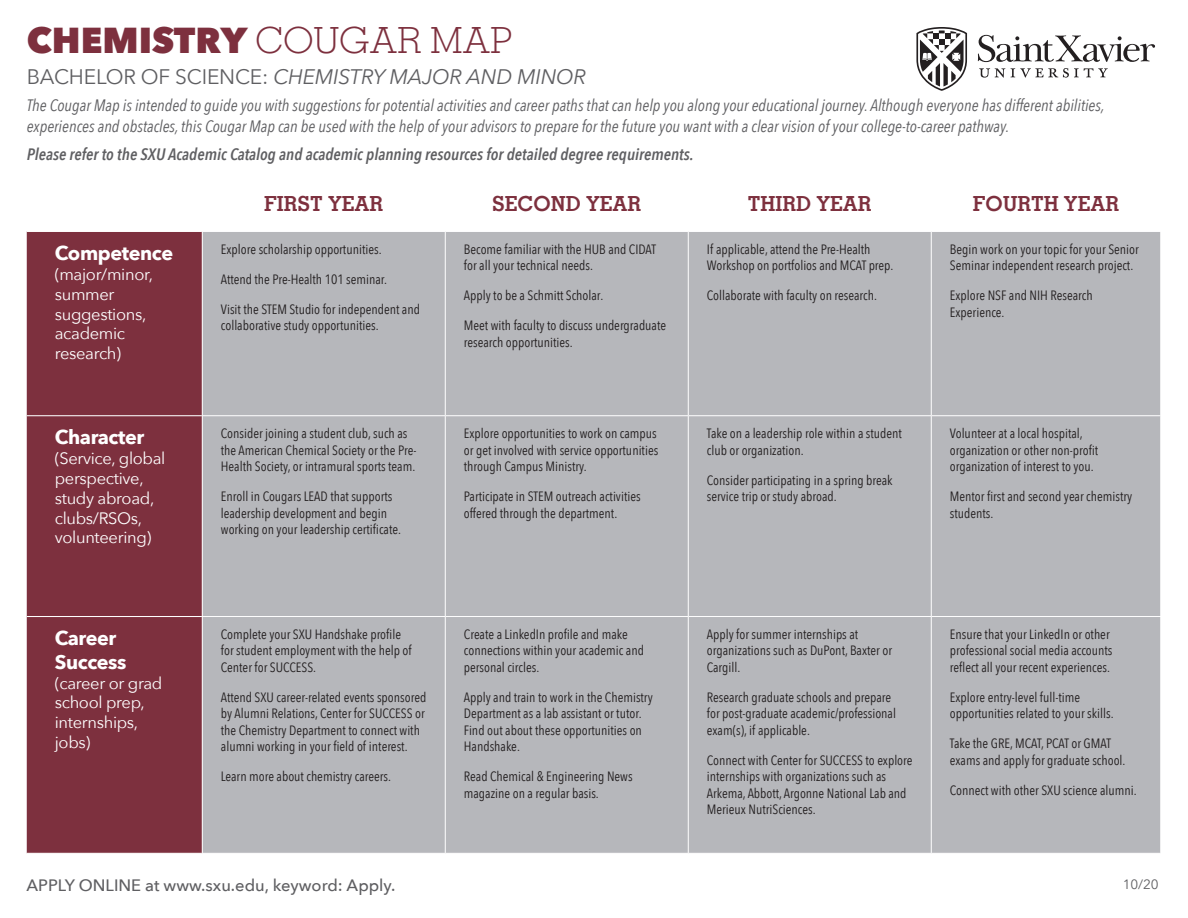
<style>
.page{position:relative;width:1188px;height:918px;background:#fff}
.page>*{position:absolute;margin:0;border:0;box-sizing:border-box;transform-origin:0 0}
.t1{font:800 36px "Avenir Next";color:#7d303e}
.t2{font:italic 21px "Avenir Next";letter-spacing:-.01em;color:#5f5f62}
.t3{font:700 20.7px "Memphis LT Std";color:#7d303e}
.t4{font:700 19.8px/23.7px "Avenir Next";letter-spacing:-.02em;color:#fff}
.t5{font:italic 16.5px/21px "Avenir Next Condensed";color:#5f5f62}
.t6{font:16.5px/19.8px "Avenir Next";letter-spacing:-.02em;color:#fff}
.t7{font:italic 600 16.5px "Avenir Next Condensed";color:#5f5f62}
.t8{font:500 16.5px "Avenir Next";color:#5f5f62}
.t9{font:13.5px/16.5px "Avenir Next Condensed";color:#231f20}
.t10{font:13.5px "Avenir Next";color:#5f5f62}
.s1{font-family:"Memphis LT Std";font-weight:300}
.s2{font-style:normal}
</style>
<div class="page">
<div style="left:27px;top:232px;width:175px;height:621px;background:#7d303e"></div>
<div style="left:203px;top:232px;width:957px;height:621px;background:#b6b7bb"></div>
<hr style="left:27px;top:415px;width:175px;height:1px;background:#fff">
<hr style="left:27px;top:616px;width:175px;height:1px;background:#fff">
<hr style="left:445px;top:232px;width:1px;height:183px;background:#fff">
<hr style="left:688px;top:232px;width:1px;height:183px;background:#fff">
<hr style="left:931px;top:232px;width:1px;height:183px;background:#fff">
<hr style="left:202px;top:415px;width:243px;height:1px;background:#fff">
<hr style="left:445px;top:415px;width:243px;height:1px;background:#fff">
<hr style="left:445px;top:416px;width:1px;height:200px;background:#fff">
<hr style="left:688px;top:415px;width:243px;height:1px;background:#fff">
<hr style="left:688px;top:416px;width:1px;height:200px;background:#fff">
<hr style="left:931px;top:415px;width:230px;height:1px;background:#fff">
<hr style="left:931px;top:416px;width:1px;height:200px;background:#fff">
<hr style="left:202px;top:616px;width:243px;height:1px;background:#fff">
<hr style="left:445px;top:616px;width:243px;height:1px;background:#fff">
<hr style="left:445px;top:617px;width:1px;height:236px;background:#fff">
<hr style="left:688px;top:616px;width:243px;height:1px;background:#fff">
<hr style="left:688px;top:617px;width:1px;height:236px;background:#fff">
<hr style="left:931px;top:616px;width:230px;height:1px;background:#fff">
<hr style="left:931px;top:617px;width:1px;height:236px;background:#fff">
<svg style="left:916px;top:27px;width:51px;height:64px"></svg>
<svg style="left:978px;top:35px;width:177px;height:27px"></svg>
<svg style="left:979px;top:68px;width:26px;height:10px"></svg>
<svg style="left:1011px;top:68px;width:97px;height:10px"></svg>
<p class="t1" style="left:27px;top:18px;width:487px">CHEMISTRY <span class="s1">COUGAR MAP</span></p>
<p class="t2" style="left:27px;top:59px;width:561px"><span class="s2">BACHELOR OF SCIENCE:</span> CHEMISTRY MAJOR AND MINOR</p>
<p class="t5" style="left:27px;top:95px;width:1079px">The Cougar Map is intended to guide you with suggestions for potential activities and career paths that can help you along your educational journey. Although everyone has different abilities, experiences and obstacles, this Cougar Map can be used with the help of your advisors to prepare for the future you want with a clear vision of your college-to-career pathway.</p>
<p class="t7" style="left:27px;top:144px;width:669px">Please refer to the SXU Academic Catalog and academic planning resources for detailed degree requirements.</p>
<p class="t3" style="left:264px;top:190px;width:121px">FIRST YEAR</p>
<p class="t3" style="left:492px;top:190px;width:151px">SECOND YEAR</p>
<p class="t3" style="left:748px;top:190px;width:125px">THIRD YEAR</p>
<p class="t3" style="left:973px;top:190px;width:148px">FOURTH YEAR</p>
<p class="t4" style="left:55px;top:241px;width:120px">Competence</p>
<p class="t6" style="left:55px;top:264px;width:100px">(major/minor, summer suggestions, academic research)</p>
<p class="t9" style="left:707px;top:240px;width:188px">If applicable, attend the Pre-Health<br>Workshop on portfolios and MCAT prep.</p>
<p class="t9" style="left:707px;top:287px;width:172px">Collaborate with faculty on research.</p>
<p class="t9" style="left:950px;top:240px;width:191px">Begin work on your topic for your Senior<br>Seminar independent research project.</p>
<p class="t9" style="left:950px;top:287px;width:144px">Explore NSF and NIH Research<br>Experience.</p>
<p class="t9" style="left:464px;top:240px;width:194px">Become familiar with the HUB and CIDAT for all your technical needs.</p>
<p class="t9" style="left:464px;top:287px;width:141px">Apply to be a Schmitt Scholar.</p>
<p class="t9" style="left:464px;top:317px;width:204px">Meet with faculty to discuss undergraduate research opportunities.</p>
<p class="t9" style="left:221px;top:240px;width:162px">Explore scholarship opportunities.</p>
<p class="t9" style="left:221px;top:270px;width:168px">Attend the Pre-Health 101 seminar.</p>
<p class="t9" style="left:221px;top:300px;width:201px">Visit the STEM Studio for independent and collaborative study opportunities.</p>
<p class="t4" style="left:55px;top:425px;width:91px">Character</p>
<p class="t6" style="left:55px;top:448px;width:112px">(Service, global perspective, study abroad, clubs/RSOs, volunteering)</p>
<p class="t4" style="left:55px;top:626px;width:73px">Career<br>Success</p>
<p class="t6" style="left:55px;top:672px;width:109px">(career or grad school prep, internships, jobs)</p>
<p class="t9" style="left:221px;top:425px;width:197px">Consider joining a student club, such as the American Chemical Society or the Pre-<br>Health Society, or intramural sports team.</p>
<p class="t9" style="left:221px;top:488px;width:182px">Enroll in Cougars LEAD that supports leadership development and begin working on your leadership certificate.</p>
<p class="t9" style="left:221px;top:625px;width:192px">Complete your SXU Handshake profile for student employment with the help of<br>Center for SUCCESS.</p>
<p class="t9" style="left:221px;top:688px;width:207px">Attend SXU career-related events sponsored by Alumni Relations, Center for SUCCESS or the Chemistry Department to connect with alumni working in your field of interest.</p>
<p class="t9" style="left:221px;top:768px;width:172px">Learn more about chemistry careers.</p>
<p class="t9" style="left:464px;top:425px;width:196px;text-align:justify">Explore opportunities to work on campus or get involved with service opportunities through Campus Ministry.</p>
<p class="t9" style="left:464px;top:487px;width:178px">Participate in STEM outreach activities offered through the department.</p>
<p class="t9" style="left:464px;top:625px;width:182px">Create a LinkedIn profile and make connections within your academic and personal circles.</p>
<p class="t9" style="left:464px;top:688px;width:190px">Apply and train to work in the Chemistry<br>Department as a lab assistant or tutor.<br>Find out about these opportunities on<br>Handshake.</p>
<p class="t9" style="left:464px;top:768px;width:170px">Read Chemical &amp; Engineering News magazine on a regular basis.</p>
<p class="t9" style="left:707px;top:424px;width:197px">Take on a leadership role within a student club or organization.</p>
<p class="t9" style="left:707px;top:471px;width:187px">Consider participating in a spring break service trip or study abroad.</p>
<p class="t9" style="left:950px;top:424px;width:150px">Volunteer at a local hospital, organization or other non-profit organization of interest to you.</p>
<p class="t9" style="left:950px;top:487px;width:184px">Mentor first and second year chemistry students.</p>
<p class="t9" style="left:707px;top:625px;width:187px">Apply for summer internships at organizations such as DuPont, Baxter or<br>Cargill.</p>
<p class="t9" style="left:707px;top:688px;width:191px">Research graduate schools and prepare for post-graduate academic/professional exam(s), if applicable.</p>
<p class="t9" style="left:707px;top:751px;width:207px">Connect with Center for SUCCESS to explore internships with organizations such as Arkema, Abbott, Argonne National Lab and Merieux NutriSciences.</p>
<p class="t9" style="left:950px;top:625px;width:164px">Ensure that your LinkedIn or other professional social media accounts reflect all your recent experiences.</p>
<p class="t9" style="left:950px;top:688px;width:165px">Explore entry-level full-time opportunities related to your skills.</p>
<p class="t9" style="left:950px;top:735px;width:177px">Take the GRE, MCAT, PCAT or GMAT exams and apply for graduate school.</p>
<p class="t9" style="left:950px;top:781px;width:188px">Connect with other SXU science alumni.</p>
<p class="t8" style="left:26px;top:872px;width:371px">APPLY ONLINE at www.sxu.edu, keyword: Apply.</p>
<p class="t10" style="left:1123px;top:873px;width:37px">10/20</p>
</div>
